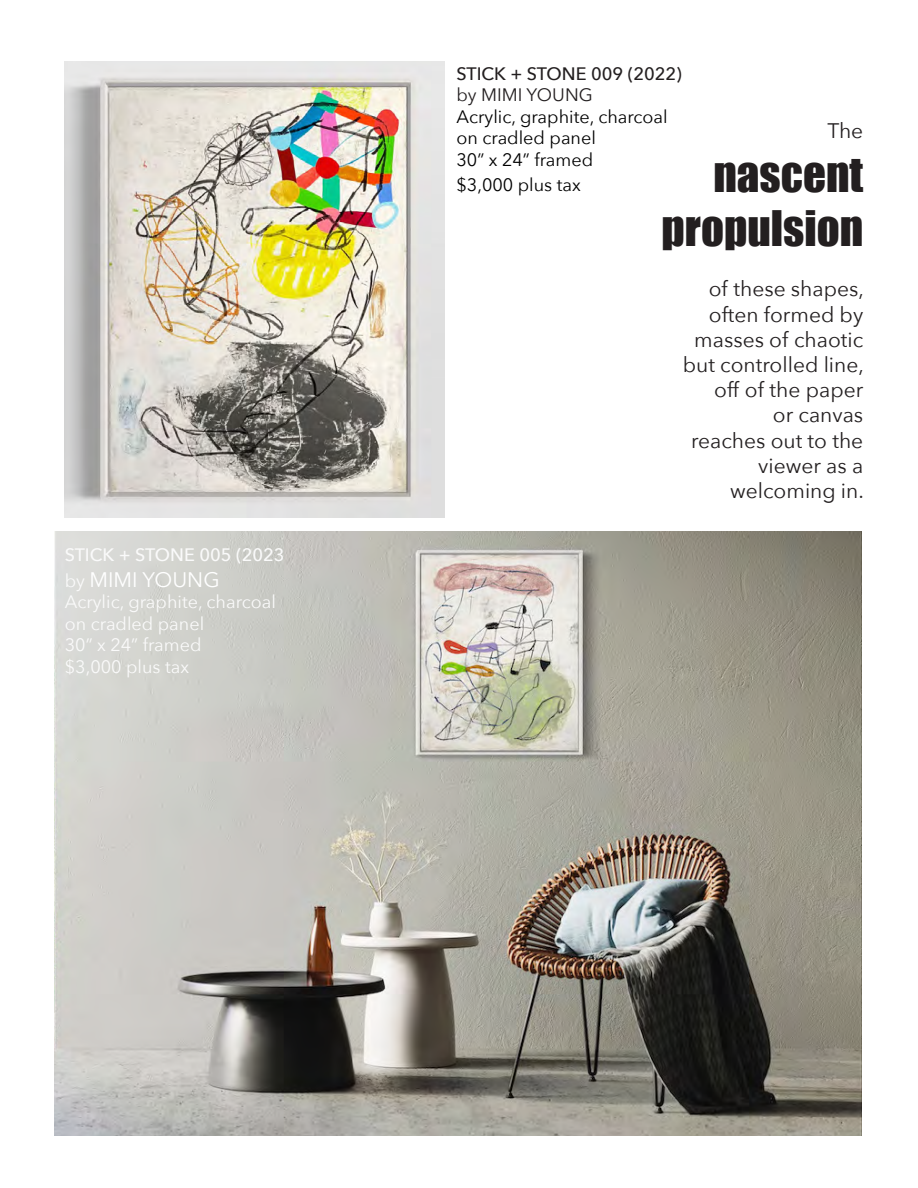
<style>
.page{position:relative;width:918px;height:1188px;background:#fff}
.page>*{position:absolute;margin:0;border:0;box-sizing:border-box;transform-origin:0 0}
.t1{font:45px "Impact";color:#231f20}
.t2{font:21px "Avenir Next";color:#231f20}
.t3{font:21px "Avenir Next";color:#fff}
.t4{font:18px "Avenir Next";color:#000}
.t5{font:18px "Avenir Next";color:#fafafa}
.t6{font:500 18px "Avenir Next";color:#231f20}
.t7{font:500 18px "Avenir Next";color:#fafafa}
.t8{font:18px "Avenir Next";color:#231f20}
.s1{font-size:18px;color:#fafafa}
</style>
<div class="page">
<img style="left:54px;top:532px;width:807px;height:603px">
<img style="left:65px;top:62px;width:380px;height:456px">
<p class="t7" style="left:65px;top:540px;width:221px">STICK + STONE 005 (2023</p>
<p class="t3" style="left:65px;top:562px;width:156px"><span class="s1">by</span> MIMI YOUNG</p>
<p class="t5" style="left:65px;top:587px;width:213px">Acrylic, graphite, charcoal</p>
<p class="t5" style="left:65px;top:608px;width:141px">on cradled panel</p>
<p class="t5" style="left:65px;top:630px;width:138px">30” x 24” framed</p>
<p class="t5" style="left:65px;top:652px;width:126px">$3,000 plus tax</p>
<p class="t6" style="left:456px;top:58px;width:227px">STICK + STONE 009 (2022)</p>
<p class="t8" style="left:456px;top:80px;width:138px">by MIMI YOUNG</p>
<p class="t4" style="left:456px;top:101px;width:213px">Acrylic, graphite, charcoal</p>
<p class="t4" style="left:456px;top:123px;width:141px">on cradled panel</p>
<p class="t4" style="left:456px;top:144px;width:138px">30” x 24” framed</p>
<p class="t4" style="left:456px;top:170px;width:126px">$3,000 plus tax</p>
<p class="t2" style="left:827px;top:113px;width:37px">The</p>
<p class="t1" style="left:713px;top:139px;width:151px">nascent</p>
<p class="t1" style="left:662px;top:193px;width:203px">propulsion</p>
<p class="t2" style="left:709px;top:271px;width:157px">of these shapes,</p>
<p class="t2" style="left:709px;top:297px;width:156px">often formed by</p>
<p class="t2" style="left:694px;top:322px;width:170px">masses of chaotic</p>
<p class="t2" style="left:683px;top:347px;width:183px">but controlled line,</p>
<p class="t2" style="left:714px;top:372px;width:150px">off of the paper</p>
<p class="t2" style="left:773px;top:397px;width:92px">or canvas</p>
<p class="t2" style="left:691px;top:423px;width:174px">reaches out to the</p>
<p class="t2" style="left:758px;top:448px;width:106px">viewer as a</p>
<p class="t2" style="left:730px;top:473px;width:135px">welcoming in.</p>
</div>
